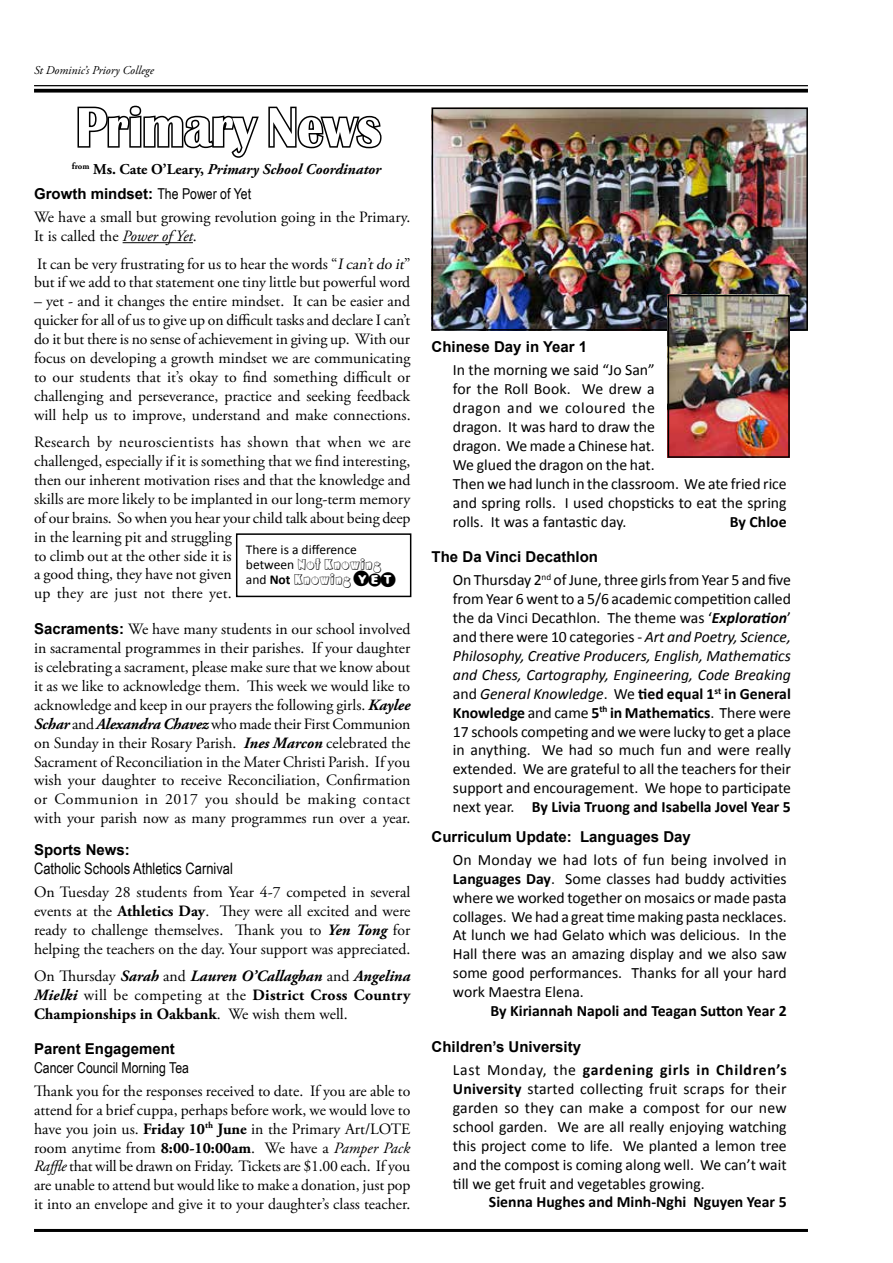
<style>
.page{position:relative;width:893px;height:1263px;background:#fff}
.page>*{position:absolute;margin:0;border:0;box-sizing:border-box;transform-origin:0 0}
.t1{font:700 57px "Britannic";letter-spacing:-.005em;color:#fff;scale:.9 1}
.t2{font:15.75px/18.9px "Adobe Garamond Pro";color:#000;text-align:justify}
.t3{font:15.75px/18.9px "Calibri";color:#000;text-align:justify}
.t4{font:700 15.75px "Calibri";color:#000}
.t5{font:15.75px "Arial Narrow";color:#000}
.t6{font:700 15px "Arial";color:#000}
.t7{font:italic 700 15px "Adobe Garamond Pro";color:#000}
.t8{font:15px "Arial Narrow";color:#000}
.t9{font:13.5px/15px "Airmole Shaded";color:#000}
.t10{font:13.5px "Calibri";color:#000}
.t11{font:italic 12px "Adobe Garamond Pro";color:#000}
.s1{font-family:"Arial Narrow";font-weight:400}
.s2{font-style:italic}
.s3{font-family:"Arial";font-weight:700;font-size:15px}
.s4{font-weight:700;font-style:italic}
.s5{font-weight:700}
.s6{font-style:normal}
.s7{font-family:"Calibri"}
.s8{font-family:"Calibri";font-weight:700}
.s9{font-family:"Circulate BRK";font-size:18px}
</style>
<div class="page">
<hr style="left:34px;top:85px;width:774px;height:1px;background:#000">
<svg style="left:34px;top:89px;width:774px;height:4px;fill:#000"></svg>
<hr style="left:34px;top:1229px;width:774px;height:3px;background:#000">
<img style="left:435px;top:111px;width:370px;height:217px">
<div style="left:432px;top:108px;width:376px;height:223px;border:2px solid #000"></div>
<svg style="left:77px;top:105px;width:182px;height:53px"></svg>
<svg style="left:268px;top:106px;width:114px;height:43px"></svg>
<hr style="left:123px;top:242px;width:70px;height:1px;background:#000">
<img style="left:671px;top:298px;width:116px;height:157px">
<div style="left:668px;top:295px;width:122px;height:163px;border:2px solid #000"></div>
<div style="left:236px;top:533px;width:175px;height:64px;border:2px solid #000"></div>
<p class="t11" style="left:34px;top:62px;width:121px">St Dominic’s Priory College</p>
<h1 class="t1" style="left:76px;top:95px;width:341px">Primary News</h1>
<p class="t6" style="left:34px;top:184px;width:219px">Growth mindset: <span class="s1">The Power of Yet</span></p>
<p class="t2" style="left:34px;top:208px;width:378px">We have a small but growing revolution going in the Primary.<br>It is called the <span class="s2">Power of Yet</span>.</p>
<p class="t2" style="left:34px;top:255px;width:378px">It can be very frustrating for us to hear the words “<span class="s2">Ican’tdo it</span>” but if we add to that statement one tiny little but powerful word</p>
<p class="t2" style="left:34px;top:292px;width:378px">– yet - and it changes the entire mindset. It can be easier and quicker for all of us to give up on difficult tasks and declare I can’t do it but there is no sense of achievement in giving up. With our focus on developing a growth mindset we are communicating to our students that it’s okay to find something difficult or challenging and perseverance, practice and seeking feedback will help us to improve, understand and make connections.</p>
<p class="t2" style="left:34px;top:433px;width:378px;text-align:left">Research by neuroscientists has shown that when we are challenged, especially if it is something that we find interesting, then our inherent motivation rises and that the knowledge and skills are more likely to be implanted in our long-term memory of our brains. So when you hear your child talk about being deep in the learning pit and struggling<br>to climb out at the other side it is<br>a good thing, they have not given<br>up they are just not there yet.</p>
<p class="t2" style="left:34px;top:620px;width:378px"><span class="s3">Sacraments:</span> We have many students in our school involved in sacramental programmes in their parishes. If your daughter is celebrating a sacrament, please make sure that we know about it as we like to acknowledge them. This week we would like to acknowledge and keep in our prayers the following girls. <span class="s4">Kaylee Schar</span> and <span class="s4">Alexandra Chavez</span> who made their First Communion on Sunday in their Rosary Parish. <span class="s4">Ines Marcon</span> celebrated the Sacrament of Reconciliation in the Mater Christi Parish. If you wish your daughter to receive Reconciliation, Confirmation or Communion in 2017 you should be making contact with your parish now as many programmes run over a year.</p>
<p class="t6" style="left:34px;top:839px;width:97px">Sports News:</p>
<p class="t5" style="left:34px;top:857px;width:200px">Catholic Schools Athletics Carnival</p>
<p class="t2" style="left:34px;top:883px;width:378px">On Tuesday 28 students from Year 4-7 competed in several events at the <span class="s5">Athletics Day</span>. They were all excited and were ready to challenge themselves. Thank you to <span class="s4">Yen Tong</span> for helping the teachers on the day. Your support was appreciated.</p>
<p class="t2" style="left:34px;top:967px;width:378px">On Thursday <span class="s4">Sarah</span> and <span class="s4">Lauren O’Callaghan</span> and <span class="s4">Angelina Mielki</span> will be competing at the <span class="s5">District Cross Country Championships in Oakbank</span>. We wish them well.</p>
<p class="t6" style="left:34px;top:1038px;width:142px">Parent Engagement</p>
<p class="t8" style="left:34px;top:1056px;width:156px">Cancer Council Morning Tea</p>
<p class="t2" style="left:34px;top:1082px;width:378px">Thank you for the responses received to date. If you are able to attend for a brief cuppa, perhaps before work, we would love to have you join us. <span class="s5">Friday 10</span><sup>th</sup> <span class="s5">June</span> in the Primary Art/LOTE room anytime from <span class="s5">8:00-10:00am</span>. We have a <span class="s2">Pamper Pack Raffle</span> that will be drawn on Friday. Tickets are $1.00 each. If you are unable to attend but would like to make a donation, just pop it into an envelope and give it to your daughter’s class teacher.</p>
<p class="t7" style="left:72px;top:161px;width:311px"><sup>f</sup><sup>rom</sup> <span class="s6">Ms. Cate O’Leary,</span> Primary School Coordinator</p>
<p class="t10" style="left:246px;top:540px;width:112px">There is a difference</p>
<p class="t9" style="left:246px;top:557px;width:151px"><span class="s7">between</span> Not Knowing <span class="s7">and</span> <span class="s8">Not</span> Knowing <span class="s9">YET</span></p>
<p class="t6" style="left:432px;top:337px;width:157px">Chinese Day in Year 1</p>
<p class="t3" style="left:453px;top:361px;width:335px;text-align:left">In the morning we said “Jo San”<br>for the Roll Book. We drew a<br>dragon and we coloured the<br>dragon. It was hard to draw the<br>dragon. We made a Chinese hat.<br>We glued the dragon on the hat.<br>Then we had lunch in the classroom. We ate fried rice and spring rolls. I used chopsticks to eat the spring rolls. It was a fantastic day.</p>
<p class="t4" style="left:730px;top:511px;width:58px">By Chloe</p>
<p class="t6" style="left:432px;top:547px;width:168px">The Da Vinci Decathlon</p>
<p class="t3" style="left:453px;top:571px;width:340px">On Thursday 2<sup>nd</sup> of June, three girls from Year 5 and five from Year 6 went to a 5/6 academic competition called the da Vinci Decathlon. The theme was ‘<span class="s4">Exploration</span>’ and there were 10 categories - <span class="s2">Art and Poetry, Science, Philosophy, Creative Producers, English, Mathematics and Chess, Cartography, Engineering, Code Breaking </span>and <span class="s2">General Knowledge</span>. We <span class="s5">tied equal 1</span><sup>st</sup> <span class="s5">in General Knowledge</span> and came <span class="s5">5</span><sup>th</sup> <span class="s5">in Mathematics</span>. There were 17 schools competing and we were lucky to get a place in anything. We had so much fun and were really extended. We are grateful to all the teachers for their support and encouragement. We hope to participate next year. <span class="s5">By Livia Truong and Isabella Jovel Year 5</span></p>
<p class="t6" style="left:432px;top:826px;width:261px">Curriculum Update: Languages Day</p>
<p class="t3" style="left:453px;top:850px;width:335px">On Monday we had lots of fun being involved in <span class="s5">Languages Day</span>. Some classes had buddy activities where we worked together on mosaics or made pasta collages. We had a great time making pasta necklaces.<br>At lunch we had Gelato which was delicious. In the Hall there was an amazing display and we also saw some good performances. Thanks for all your hard work Maestra Elena.</p>
<p class="t4" style="left:490px;top:1001px;width:298px">By Kiriannah Napoli and Teagan Sutton Year 2</p>
<p class="t6" style="left:432px;top:1037px;width:151px">Children’s University</p>
<p class="t3" style="left:453px;top:1060px;width:335px">Last Monday, the <span class="s5">gardening girls in Children’s University</span> started collecting fruit scraps for their garden so they can make a compost for our new school garden. We are all really enjoying watching this project come to life. We planted a lemon tree and the compost is coming along well. We can’t wait till we get fruit and vegetables growing.</p>
<p class="t4" style="left:489px;top:1192px;width:299px">Sienna Hughes and Minh-Nghi Nguyen Year 5</p>
</div>
